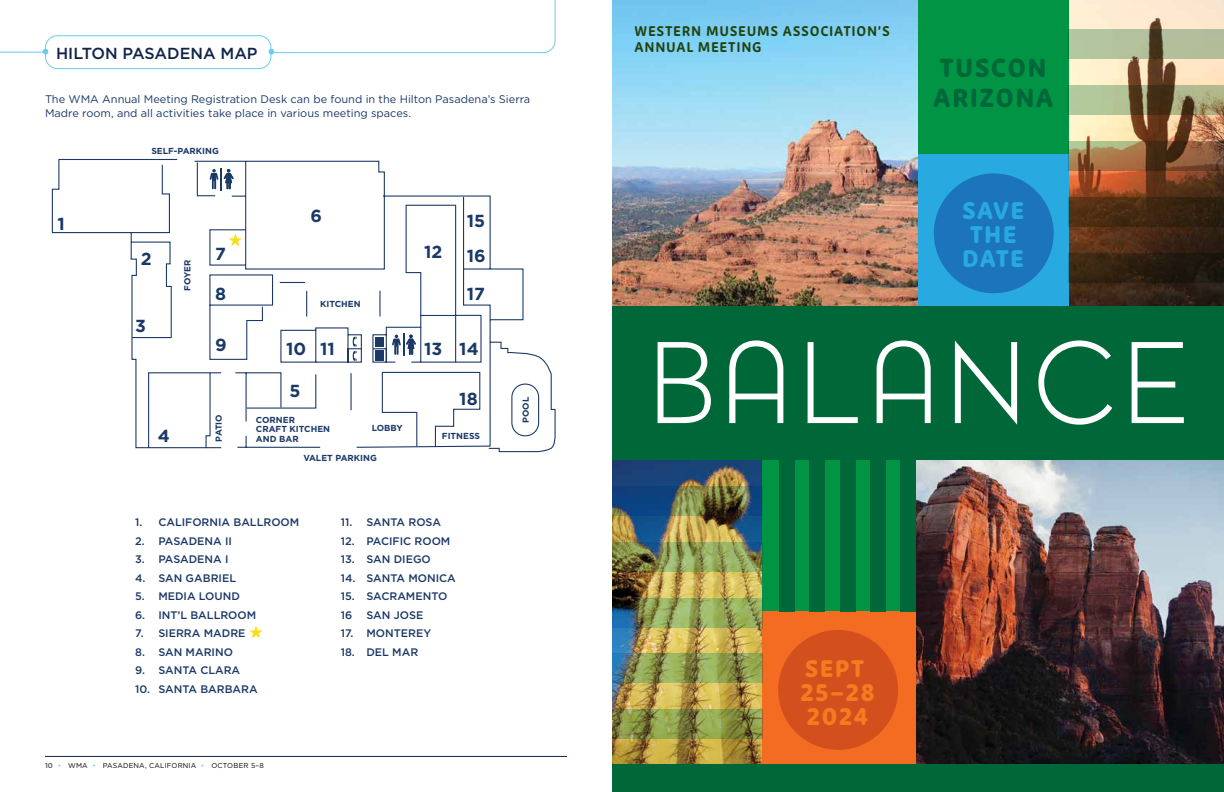
<style>
.page{position:relative;width:1224px;height:792px;background:#fff}
.page>*{position:absolute;margin:0;border:0;box-sizing:border-box;transform-origin:0 0}
.t1{font:300 108px "FONTSPRINGDEMO Pontiac";letter-spacing:.05em;color:#fff}
.t2{font:800 26px/30px "New Zen";letter-spacing:.05em;color:#006838}
.t3{font:800 24px/24px "New Zen";letter-spacing:.05em;color:#f47b20}
.t4{font:800 24px/24px "New Zen";letter-spacing:.045em;color:#28aae1;text-align:center}
.t5{font:700 17.4px/34.8px "Gotham";color:#1b3967}
.t6{font:500 16px "Gotham";color:#112448}
.t7{font:700 14px/16px "New Zen";letter-spacing:.05em;color:#23420e}
.t8{font:11px/14px "Gotham";color:#1b3967}
.t9{font:500 10.9px/18.5px "Gotham";color:#1b3967}
.t10{font:700 8.7px/9.8px "Gotham";color:#1b3967}
.t11{font:7px "Gotham";letter-spacing:.025em;color:#000}
.s1{font-weight:500;color:#38405f}
.s2{color:#69cdf0}
</style>
<div class="page">
<hr style="left:45px;top:756px;width:522px;height:1px;background:#112448">
<img style="left:1069px;top:0;width:155px;height:306px">
<img style="left:612px;top:460px;width:151px;height:304px">
<img style="left:916px;top:460px;width:308px;height:304px">
<div style="left:916px;top:0;width:153px;height:155px;background:#009444"></div>
<div style="left:916px;top:155px;width:153px;height:153px;background:#28aae1"></div>
<div style="left:763px;top:458px;width:153px;height:153px;background:#009444"></div>
<div style="left:763px;top:611px;width:153px;height:154px;background:#f36c21"></div>
<div style="left:779px;top:459px;width:16px;height:152px;background:#006838"></div>
<div style="left:810px;top:459px;width:15px;height:152px;background:#006838"></div>
<div style="left:840px;top:459px;width:16px;height:152px;background:#006838"></div>
<div style="left:870px;top:459px;width:16px;height:152px;background:#006838"></div>
<div style="left:900px;top:459px;width:16px;height:152px;background:#006838"></div>
<div style="left:612px;top:764px;width:612px;height:28px;background:#006838"></div>
<div style="left:934px;top:173px;width:120px;height:120px;background:#1c75bc;border-radius:50%"></div>
<div style="left:778px;top:630px;width:120px;height:120px;background:#d34f1d;border-radius:50%"></div>
<img style="left:612px;top:486px;width:151px;height:29px">
<img style="left:612px;top:542px;width:151px;height:29px">
<svg style="left:612px;top:598px;width:151px;height:29px;background:#7d935b"></svg>
<svg style="left:612px;top:654px;width:151px;height:29px;background:#829356"></svg>
<svg style="left:612px;top:710px;width:151px;height:29px;background:#828c42"></svg>
<svg style="left:1068px;top:30px;width:156px;height:29px;background:#a7b491"></svg>
<svg style="left:1068px;top:85px;width:156px;height:30px;background:#8f916a"></svg>
<svg style="left:1068px;top:141px;width:156px;height:30px;background:#86613e"></svg>
<div style="left:1068px;top:197px;width:156px;height:29px;background:linear-gradient(to right,#5a3314,#2a1d0e)"></div>
<div style="left:1068px;top:253px;width:156px;height:29px;background:linear-gradient(to right,#3f2a12,#16120e)"></div>
<img style="left:612px;top:0;width:306px;height:306px">
<div style="left:612px;top:306px;width:612px;height:154px;background:#006838"></div>
<div style="left:45px;top:35px;width:226px;height:34px;border:1px solid #69cdf0;border-radius:12px"></div>
<hr style="left:0;top:52px;width:45px;height:1px;background:#69cdf0">
<svg style="left:43px;top:49px;width:5px;height:6px"></svg>
<svg style="left:269px;top:0;width:287px;height:55px"></svg>
<svg style="left:52px;top:158px;width:504px;height:295px"></svg>
<svg style="left:210px;top:168px;width:24px;height:22px"></svg>
<svg style="left:392px;top:333px;width:24px;height:23px"></svg>
<div style="left:511px;top:384px;width:28px;height:52px;border:1px solid #1b3967;border-radius:13px"></div>
<svg style="left:353px;top:337px;width:4px;height:24px"></svg>
<div style="left:376px;top:337px;width:8px;height:10px;background:#1b3967"></div>
<div style="left:376px;top:350px;width:8px;height:11px;background:#1b3967"></div>
<svg style="left:229px;top:233px;width:13px;height:13px"></svg>
<svg style="left:249px;top:626px;width:14px;height:12px"></svg>
<h3 class="t6" style="left:56px;top:44px;width:203px">HILTON PASADENA MAP</h3>
<p class="t8" style="left:45px;top:92px;width:487px">The WMA Annual Meeting Registration Desk can be found in the Hilton Pasadena’s Sierra<br>Madre room, and all activities take place in various meeting spaces.</p>
<h3 class="t5" style="left:58px;top:206px;width:9px">1</h3>
<p class="t10" style="left:151px;top:145px;width:69px">SELF-PARKING</p>
<h3 class="t5" style="left:141px;top:241px;width:12px">2</h3>
<h3 class="t5" style="left:135px;top:308px;width:12px">3</h3>
<p class="t10" style="left:182px;top:291px;width:33px;rotate:-90deg">FOYER</p>
<h3 class="t5" style="left:158px;top:418px;width:14px">4</h3>
<h3 class="t5" style="left:215px;top:236px;width:12px">7</h3>
<h3 class="t5" style="left:215px;top:276px;width:12px">8</h3>
<h3 class="t5" style="left:311px;top:198px;width:13px">6</h3>
<p class="t10" style="left:320px;top:299px;width:42px">KITCHEN</p>
<h3 class="t5" style="left:215px;top:327px;width:13px">9</h3>
<h3 class="t5" style="left:286px;top:331px;width:22px">10</h3>
<h3 class="t5" style="left:289px;top:373px;width:12px">5</h3>
<h3 class="t5" style="left:320px;top:331px;width:16px">11</h3>
<p class="t10" style="left:214px;top:442px;width:29px;rotate:-90deg">PATIO</p>
<p class="t10" style="left:256px;top:414px;width:76px">CORNER<br>CRAFT KITCHEN<br>AND BAR</p>
<p class="t10" style="left:372px;top:422px;width:33px">LOBBY</p>
<p class="t10" style="left:303px;top:453px;width:75px">VALET PARKING</p>
<h3 class="t5" style="left:424px;top:234px;width:20px">12</h3>
<h3 class="t5" style="left:467px;top:203px;width:20px">15<br>16</h3>
<h3 class="t5" style="left:467px;top:276px;width:20px">17</h3>
<h3 class="t5" style="left:424px;top:331px;width:56px">13 14</h3>
<h3 class="t5" style="left:459px;top:381px;width:20px">18</h3>
<p class="t10" style="left:442px;top:431px;width:40px">FITNESS</p>
<p class="t9" style="left:135px;top:513px;width:16px">1.<br>2.<br>3.<br>4.<br>5.<br>6.<br>7.<br>8.<br>9.<br>10.</p>
<p class="t9" style="left:341px;top:513px;width:16px">11.<br>12.<br>13.<br>14.<br>15.<br>16<br>17.<br>18.</p>
<p class="t9" style="left:366px;top:513px;width:91px">SANTA ROSA<br>PACIFIC ROOM<br>SAN DIEGO<br>SANTA MONICA<br>SACRAMENTO<br>SAN JOSE<br>MONTEREY<br>DEL MAR</p>
<p class="t9" style="left:158px;top:513px;width:143px">CALIFORNIA BALLROOM<br>PASADENA II<br>PASADENA I<br>SAN GABRIEL<br>MEDIA LOUND<br>INT’L BALLROOM<br>SIERRA MADRE<br>SAN MARINO<br>SANTA CLARA<br>SANTA BARBARA</p>
<p class="t11" style="left:45px;top:761px;width:220px"><span class="s1">10</span> <span class="s2">•</span> WMA <span class="s2">•</span> PASADENA, CALIFORNIA <span class="s2">•</span> OCTOBER 5–8</p>
<p class="t10" style="left:521px;top:423px;width:28px;rotate:-90deg">POOL</p>
<p class="t7" style="left:635px;top:23px;width:257px">WESTERN MUSEUMS ASSOCIATION’S<br>ANNUAL MEETING</p>
<h2 class="t2" style="left:933px;top:53px;width:122px">TUSCON<br>ARIZONA</h2>
<h3 class="t4" style="left:962px;top:198px;width:64px">SAVE<br>THE<br>DATE</h3>
<h1 class="t1" style="left:647px;top:340px;width:544px">BALANCE</h1>
<h3 class="t3" style="left:800px;top:657px;width:76px">SEPT<br>25–28<br>2024</h3>
</div>
